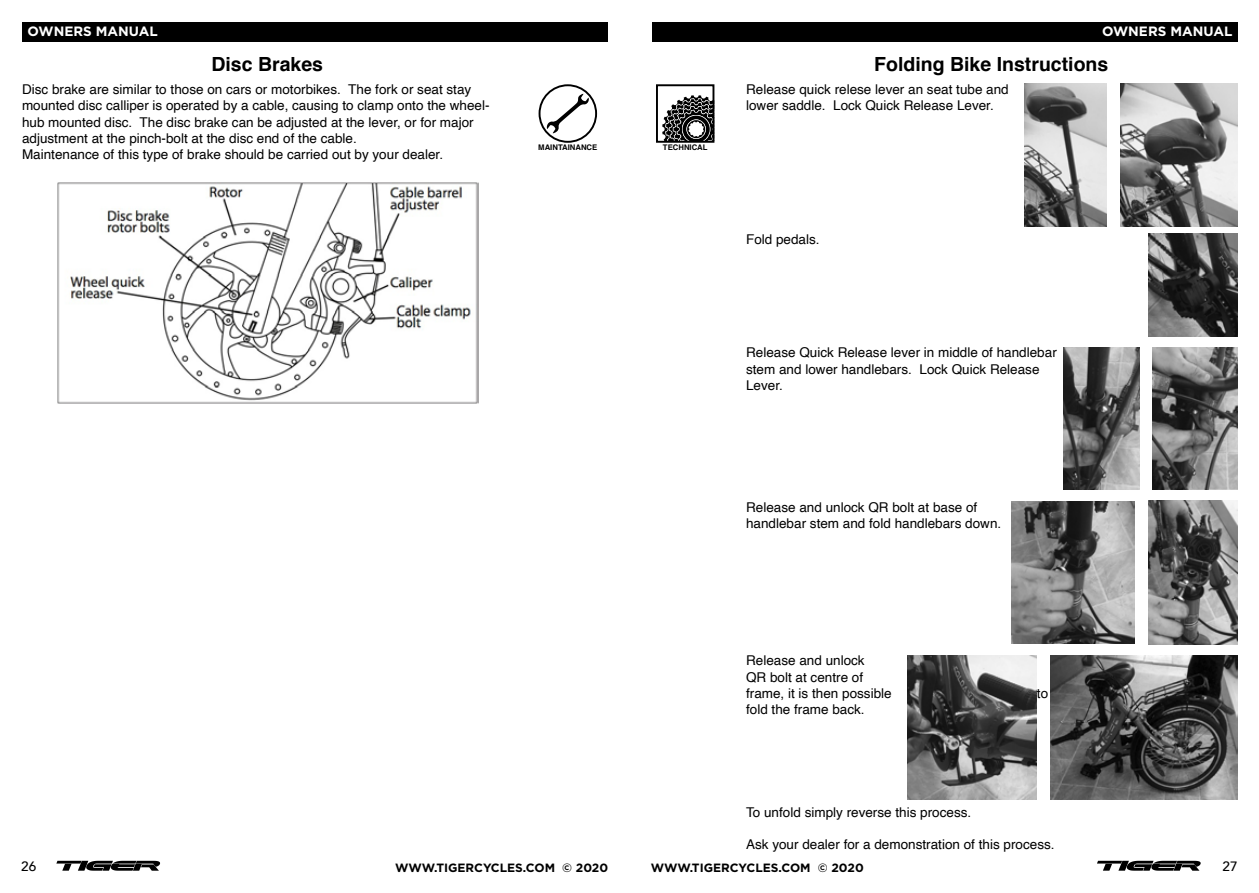
<style>
.page{position:relative;width:1259px;height:893px;background:#fff}
.page>*{position:absolute;margin:0;border:0;box-sizing:border-box;transform-origin:0 0}
.t1{font:700 19.5px "Helvetica";color:#000}
.t2{font:13.5px/16.2px "Helvetica";color:#000}
.t3{font:700 13.5px "Gotham";color:#fff}
.t4{font:500 13.5px "Avenir";color:#000}
.t5{font:700 12px "Gotham";color:#000}
.t6{font:700 7.8px "Helvetica";color:#000}
</style>
<div class="page">
<svg style="left:56px;top:861px;width:104px;height:10px"></svg>
<svg style="left:1097px;top:861px;width:103px;height:10px"></svg>
<div style="left:22px;top:22px;width:585px;height:20px;background:#000"></div>
<div style="left:652px;top:22px;width:585px;height:20px;background:#000"></div>
<img style="left:1024px;top:84px;width:83px;height:142px">
<img style="left:1120px;top:84px;width:117px;height:142px">
<img style="left:1148px;top:234px;width:89px;height:102px">
<img style="left:1063px;top:347px;width:76px;height:143px">
<img style="left:1152px;top:347px;width:85px;height:143px">
<img style="left:1011px;top:502px;width:123px;height:142px">
<img style="left:1148px;top:501px;width:89px;height:143px">
<img style="left:1050px;top:655px;width:187px;height:144px">
<img style="left:907px;top:655px;width:130px;height:144px">
<svg style="left:662px;top:95px;width:53px;height:47px"></svg>
<div style="left:656px;top:84px;width:58px;height:59px;border:2px solid #000"></div>
<svg style="left:547px;top:94px;width:42px;height:39px"></svg>
<div style="left:538px;top:84px;width:59px;height:59px;border:2px solid #000;border-radius:50%"></div>
<img style="left:57px;top:182px;width:421px;height:222px">
<p class="t3" style="left:28px;top:24px;width:132px">OWNERS MANUAL</p>
<p class="t3" style="left:1102px;top:24px;width:132px">OWNERS MANUAL</p>
<h1 class="t1" style="left:211px;top:48px;width:113px">Disc Brakes</h1>
<h1 class="t1" style="left:874px;top:48px;width:236px">Folding Bike Instructions</h1>
<p class="t2" style="left:22px;top:82px;width:469px">Disc brake are similar to those on cars or motorbikes. The fork or seat stay mounted disc calliper is operated by a cable, causing to clamp onto the wheel&shy;hub mounted disc. The disc brake can be adjusted at the lever, or for major adjustment at the pinch-bolt at the disc end of the cable.<br>Maintenance of this type of brake should be carried out by your dealer.</p>
<p class="t2" style="left:746px;top:82px;width:264px">Release quick relese lever an seat tube and lower saddle. Lock Quick Release Lever.</p>
<p class="t6" style="left:538px;top:141px;width:61px">MAINTAINANCE</p>
<p class="t6" style="left:663px;top:141px;width:46px">TECHNICAL</p>
<p class="t2" style="left:746px;top:232px;width:75px">Fold pedals.</p>
<p class="t2" style="left:746px;top:345px;width:312px">Release Quick Release lever in middle of handlebar stem and lower handlebars. Lock Quick Release<br>Lever.</p>
<p class="t2" style="left:746px;top:499px;width:257px">Release and unlock QR bolt at base of handlebar stem and fold handlebars down.</p>
<p class="t2" style="left:746px;top:653px;width:147px">Release and unlock<br>QR bolt at centre of frame, it is then possible</p>
<p class="t2" style="left:746px;top:702px;width:120px">fold the frame back.</p>
<p class="t2" style="left:1037px;top:685px;width:13px">to</p>
<p class="t2" style="left:746px;top:804px;width:227px">To unfold simply reverse this process.</p>
<p class="t2" style="left:746px;top:837px;width:310px">Ask your dealer for a demonstration of this process.</p>
<p class="t4" style="left:21px;top:855px;width:17px">26</p>
<p class="t5" style="left:395px;top:861px;width:215px">WWW.TIGERCYCLES.COM © 2020</p>
<p class="t5" style="left:651px;top:861px;width:215px">WWW.TIGERCYCLES.COM © 2020</p>
<p class="t4" style="left:1222px;top:855px;width:17px">27</p>
</div>
